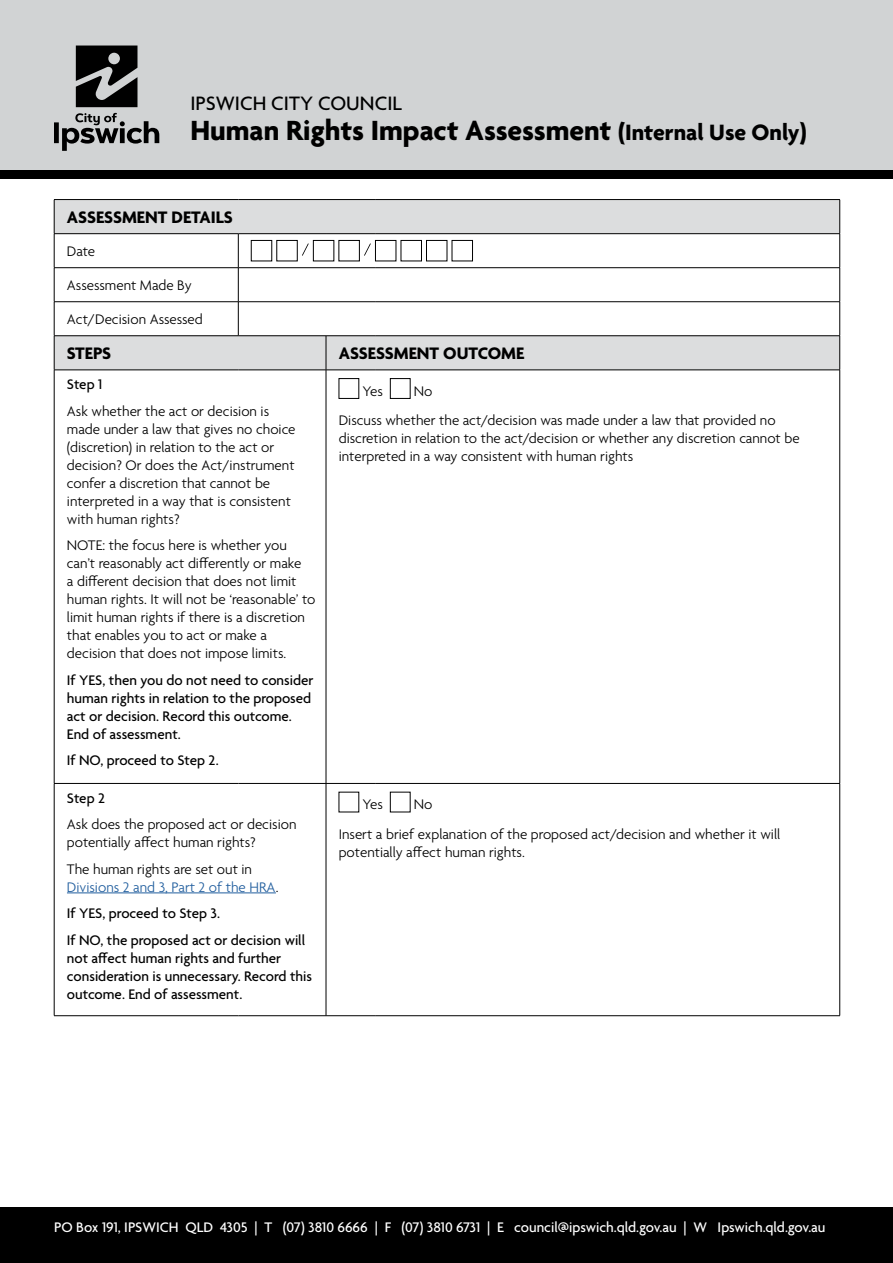
<style>
.page{position:relative;width:893px;height:1263px;background:#fff}
.page>*{position:absolute;margin:0;border:0;box-sizing:border-box;transform-origin:0 0}
.t1{font:700 30px "Agenda";color:#000}
.t2{font:500 21px "Agenda";color:#000}
.t3{font:700 18px "Agenda";color:#000}
.t4{font:300 15px/18px "Agenda";color:#000}
.t5{font:500 15px/18px "Agenda";color:#000}
.t6{font:500 15px "Agenda";color:#fff}
.t7{font:300 15px/18px "Agenda";color:#215e9e}
.s1{font-size:24px}
.s2{color:#000}
</style>
<div class="page">
<div style="left:0;top:0;width:893px;height:170px;background:#d1d3d4"></div>
<div style="left:0;top:171px;width:893px;height:8px;background:#000"></div>
<div style="left:0;top:1208px;width:893px;height:55px;background:#000"></div>
<svg style="left:55px;top:200px;width:784px;height:170px"></svg>
<hr style="left:54px;top:199px;width:184px;height:1px;background:#000">
<hr style="left:54px;top:200px;width:1px;height:33px;background:#000">
<hr style="left:238px;top:199px;width:88px;height:1px;background:#000">
<hr style="left:326px;top:199px;width:49px;height:1px;background:#000">
<hr style="left:375px;top:199px;width:465px;height:1px;background:#000">
<hr style="left:839px;top:200px;width:1px;height:33px;background:#000">
<hr style="left:54px;top:233px;width:184px;height:1px;background:#000">
<hr style="left:54px;top:234px;width:1px;height:33px;background:#000">
<hr style="left:238px;top:233px;width:88px;height:1px;background:#000">
<hr style="left:238px;top:234px;width:1px;height:33px;background:#000">
<hr style="left:326px;top:233px;width:49px;height:1px;background:#000">
<hr style="left:375px;top:233px;width:465px;height:1px;background:#000">
<hr style="left:839px;top:234px;width:1px;height:33px;background:#000">
<hr style="left:54px;top:267px;width:184px;height:1px;background:#000">
<hr style="left:54px;top:268px;width:1px;height:34px;background:#000">
<hr style="left:238px;top:267px;width:88px;height:1px;background:#000">
<hr style="left:238px;top:268px;width:1px;height:34px;background:#000">
<hr style="left:326px;top:267px;width:49px;height:1px;background:#000">
<hr style="left:375px;top:267px;width:465px;height:1px;background:#000">
<hr style="left:839px;top:268px;width:1px;height:34px;background:#000">
<hr style="left:54px;top:301px;width:184px;height:1px;background:#000">
<hr style="left:54px;top:302px;width:1px;height:34px;background:#000">
<hr style="left:238px;top:301px;width:88px;height:1px;background:#000">
<hr style="left:238px;top:302px;width:1px;height:34px;background:#000">
<hr style="left:326px;top:301px;width:49px;height:1px;background:#000">
<hr style="left:375px;top:301px;width:465px;height:1px;background:#000">
<hr style="left:839px;top:302px;width:1px;height:34px;background:#000">
<hr style="left:54px;top:335px;width:184px;height:1px;background:#000">
<hr style="left:54px;top:336px;width:1px;height:34px;background:#000">
<hr style="left:238px;top:335px;width:88px;height:1px;background:#000">
<hr style="left:326px;top:335px;width:49px;height:1px;background:#000">
<hr style="left:326px;top:336px;width:1px;height:34px;background:#000">
<hr style="left:375px;top:335px;width:465px;height:1px;background:#000">
<hr style="left:839px;top:336px;width:1px;height:34px;background:#000">
<hr style="left:54px;top:370px;width:184px;height:1px;background:#000">
<hr style="left:54px;top:370px;width:1px;height:413px;background:#000">
<hr style="left:238px;top:370px;width:88px;height:1px;background:#000">
<hr style="left:326px;top:370px;width:49px;height:1px;background:#000">
<hr style="left:326px;top:370px;width:1px;height:413px;background:#000">
<hr style="left:375px;top:370px;width:465px;height:1px;background:#000">
<hr style="left:839px;top:370px;width:1px;height:413px;background:#000">
<hr style="left:54px;top:783px;width:184px;height:1px;background:#000">
<hr style="left:54px;top:784px;width:1px;height:231px;background:#000">
<hr style="left:238px;top:783px;width:88px;height:1px;background:#000">
<hr style="left:326px;top:783px;width:49px;height:1px;background:#000">
<hr style="left:326px;top:784px;width:1px;height:231px;background:#000">
<hr style="left:375px;top:783px;width:465px;height:1px;background:#000">
<hr style="left:839px;top:784px;width:1px;height:231px;background:#000">
<hr style="left:54px;top:1015px;width:184px;height:1px;background:#000">
<hr style="left:238px;top:1015px;width:88px;height:1px;background:#000">
<hr style="left:326px;top:1015px;width:49px;height:1px;background:#000">
<hr style="left:375px;top:1015px;width:465px;height:1px;background:#000">
<div style="left:251px;top:240px;width:21px;height:21px;border:1px solid #000"></div>
<div style="left:313px;top:240px;width:21px;height:21px;border:1px solid #000"></div>
<div style="left:375px;top:240px;width:21px;height:21px;border:1px solid #000"></div>
<div style="left:426px;top:240px;width:21px;height:21px;border:1px solid #000"></div>
<div style="left:339px;top:240px;width:21px;height:21px;border:1px solid #000"></div>
<div style="left:401px;top:240px;width:21px;height:21px;border:1px solid #000"></div>
<div style="left:452px;top:240px;width:21px;height:21px;border:1px solid #000"></div>
<svg style="left:302px;top:243px;width:7px;height:13px"></svg>
<svg style="left:364px;top:243px;width:7px;height:13px"></svg>
<div style="left:339px;top:378px;width:20px;height:21px;border:1px solid #000"></div>
<div style="left:390px;top:378px;width:20px;height:21px;border:1px solid #000"></div>
<hr style="left:67px;top:893px;width:209px;height:1px;background:#215e9e">
<div style="left:390px;top:792px;width:20px;height:20px;border:1px solid #000"></div>
<svg style="left:76px;top:46px;width:61px;height:61px"></svg>
<svg style="left:54px;top:113px;width:105px;height:38px"></svg>
<h2 class="t2" style="left:190px;top:92px;width:213px">IPSWICH CITY COUNCIL</h2>
<h1 class="t1" style="left:190px;top:115px;width:618px">Human Rights Impact Assessment <span class="s1">(Internal Use Only)</span></h1>
<p class="t3" style="left:67px;top:208px;width:168px">ASSESSMENT DETAILS</p>
<p class="t4" style="left:67px;top:243px;width:30px">Date</p>
<p class="t4" style="left:67px;top:277px;width:126px">Assessment Made By</p>
<p class="t4" style="left:67px;top:311px;width:137px">Act/Decision Assessed</p>
<p class="t3" style="left:67px;top:344px;width:46px">STEPS</p>
<p class="t3" style="left:339px;top:344px;width:187px">ASSESSMENT OUTCOME</p>
<p class="t5" style="left:67px;top:376px;width:37px">Step 1</p>
<p class="t4" style="left:67px;top:403px;width:230px">Ask whether the act or decision is made under a law that gives no choice (discretion) in relation to the act or decision? Or does the Act/instrument confer a discretion that cannot be interpreted in a way that is consistent with human rights?</p>
<p class="t4" style="left:67px;top:537px;width:250px">NOTE: the focus here is whether you can’t reasonably act differently or make<br>a different decision that does not limit human rights. It will not be ‘reasonable’ to limit human rights if there is a discretion that enables you to act or make a decision that does not impose limits.</p>
<p class="t5" style="left:67px;top:672px;width:248px">If YES, then you do not need to consider human rights in relation to the proposed act or decision. Record this outcome.<br>End of assessment.</p>
<p class="t5" style="left:67px;top:752px;width:153px">If NO, proceed to Step 2.</p>
<p class="t4" style="left:339px;top:377px;width:438px;line-height:29.5px;text-indent:75px">No<br>Discuss whether the act/decision was made under a law that provided no</p>
<p class="t4" style="left:339px;top:430px;width:462px">discretion in relation to the act/decision or whether any discretion cannot be interpreted in a way consistent with human rights</p>
<p class="t4" style="left:363px;top:383px;width:22px">Yes</p>
<p class="t5" style="left:67px;top:790px;width:40px">Step 2</p>
<p class="t4" style="left:67px;top:816px;width:231px">Ask does the proposed act or decision potentially affect human rights?</p>
<p class="t7" style="left:67px;top:861px;width:213px"><span class="s2">The human rights are set out in<br></span>Divisions 2 and 3, Part 2 of the HRA<span class="s2">.</span></p>
<p class="t5" style="left:67px;top:901px;width:240px;line-height:26.5px">If YES, proceed to Step 3.<br>If NO, the proposed act or decision will</p>
<p class="t5" style="left:67px;top:950px;width:247px">not affect human rights and further consideration is unnecessary. Record this outcome. End of assessment.</p>
<p class="t4" style="left:339px;top:790px;width:443px;line-height:29.5px;text-indent:75px">No<br>Insert a brief explanation of the proposed act/decision and whether it will</p>
<p class="t4" style="left:339px;top:844px;width:188px">potentially affect human rights.</p>
<p class="t4" style="left:363px;top:796px;width:22px">Yes</p>
<p class="t6" style="left:54px;top:1219px;width:773px">PO Box 191, IPSWICH QLD 4305 | T (07) 3810 6666 | F (07) 3810 6731 | E council@ipswich.qld.gov.au | W Ipswich.qld.gov.au</p>
</div>
